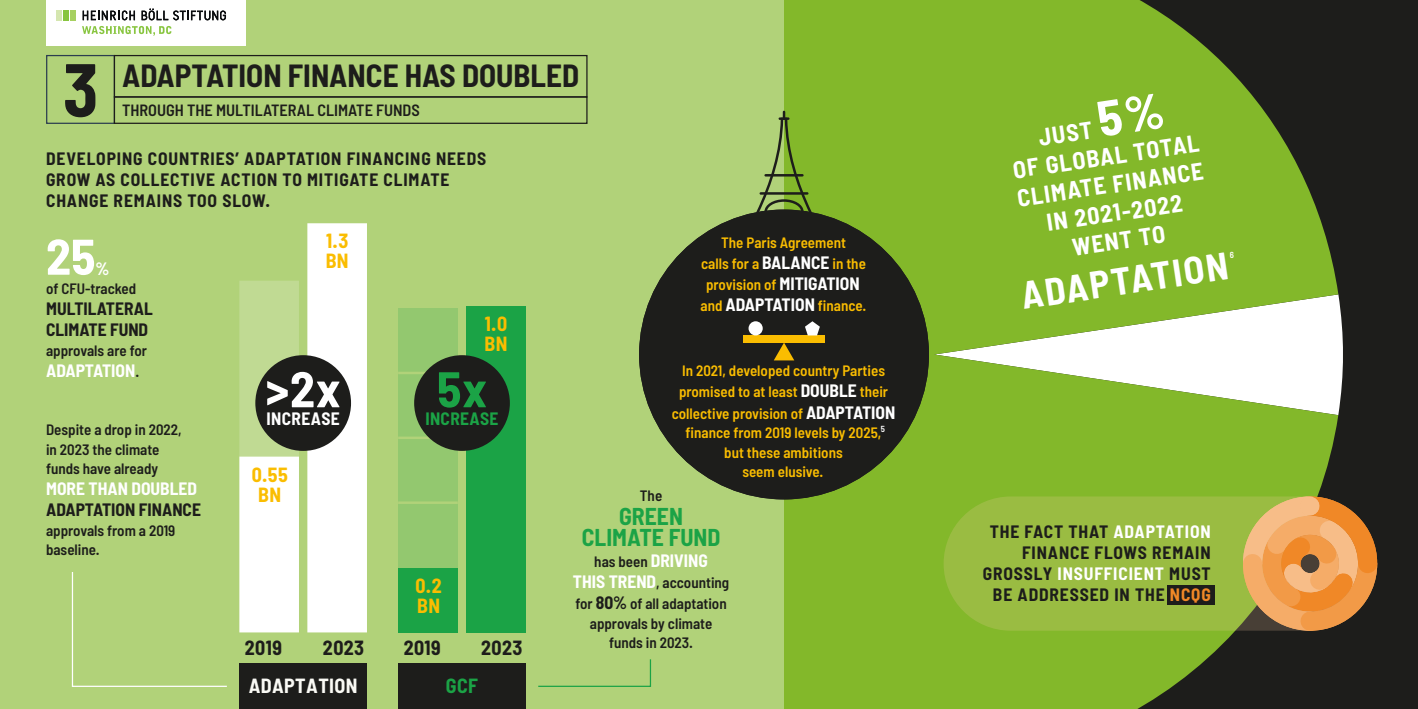
<style>
.page{position:relative;width:1418px;height:709px;background:#fff}
.page>*{position:absolute;margin:0;border:0;box-sizing:border-box;transform-origin:0 0}
.NUMBER{font:700 75px "Barlow Condensed";color:#1d1d1b}
._12pt_COPY{font:700 semi-condensed 50px "Barlow";color:#fff}
.t1{font:700 semi-condensed 50px "Barlow";color:#1ba346}
._19pt_HEADING{font:700 semi-condensed 37.5px "Barlow";color:#fff}
.GRAPHIC_TITLE_2{font:700 semi-condensed 31.25px "Barlow";color:#1d1d1b}
._19pt_HEADING-2{font:700 semi-condensed 23.75px/28.4px "Barlow";color:#fff;text-align:center}
._12pt_COPY-2{font:700 semi-condensed 23.75px/21px "Barlow";color:#1ba346;text-align:center}
.t2{font:700 semi-condensed 20px/20px "Barlow";letter-spacing:.02em;color:#fabd01}
.t3{font:700 semi-condensed 20px "Barlow";letter-spacing:.02em;color:#1d1d1b}
.t4{font:700 semi-condensed 20px "Barlow";letter-spacing:.02em;color:#fafaf5}
.t5{font:700 semi-condensed 20px "Barlow";color:#1ba346}
._14pt_HEADING{font:700 semi-condensed 17.5px/21px "Barlow";letter-spacing:.05em;color:#1d1d1b}
._12pt_COPY-3{font:700 semi-condensed 17.5px/21px "Barlow";color:#1d1d1b}
._12pt_COPY-4{font:700 semi-condensed 17.5px "Barlow";color:#fff}
._12pt_COPY-5{font:700 semi-condensed 17.5px "Barlow";letter-spacing:.02em;color:#fff}
.t6{font:700 semi-condensed 17.5px "Barlow";letter-spacing:.02em;color:#1ba346}
.GRAPHIC_TITLE_1{font:600 semi-condensed 16.25px "Barlow";color:#1d1d1b}
._12pt_COPY-6{font:600 semi-condensed 15px/21px "Barlow";color:#fabd01;text-align:center}
._12pt_COPY-7{font:600 semi-condensed 15px/19.5px "Barlow";color:#1d1d1b}
._12pt_COPY-8{font:600 semi-condensed 8.75px "Barlow";color:#fff}
.s1{font-weight:600;font-size:15px;color:#1d1d1b}
.s2{color:#fff}
.s3{font-weight:700;font-size:17.5px;color:#fff}
.s4{font-weight:700;font-size:17.5px}
.s5{font-size:50px}
.s6{color:#f08827}
</style>
<div class="page">
<div style="left:0;top:0;width:1417px;height:709px;background:#b1d279"></div>
<div style="left:784px;top:0;width:633px;height:709px;background:#1d1d1b"></div>
<svg style="left:784px;top:0;width:554px;height:709px;background:#82ad39"></svg>
<div style="left:239px;top:663px;width:128px;height:46px;background:#1d1d1b"></div>
<div style="left:398px;top:663px;width:128px;height:46px;background:#1d1d1b"></div>
<div style="left:466px;top:305px;width:60px;height:327px;background:#1ba346"></div>
<div style="left:398px;top:567px;width:60px;height:65px;background:#1ba346"></div>
<div style="left:398px;top:502px;width:60px;height:65px;background:#93c86f"></div>
<div style="left:398px;top:438px;width:60px;height:64px;background:#93c86f"></div>
<div style="left:398px;top:373px;width:60px;height:65px;background:#93c86f"></div>
<div style="left:398px;top:308px;width:60px;height:65px;background:#93c86f"></div>
<div style="left:307px;top:223px;width:60px;height:409px;background:#fff"></div>
<svg style="left:239px;top:281px;width:60px;height:351px;background:#e3efd0"></svg>
<hr style="left:398px;top:501px;width:60px;height:3px;background:#b1d279">
<hr style="left:398px;top:436px;width:60px;height:3px;background:#b1d279">
<hr style="left:398px;top:372px;width:60px;height:2px;background:#b1d279">
<div style="left:255px;top:355px;width:96px;height:96px;background:#1d1d1b;border-radius:50%"></div>
<div style="left:414px;top:355px;width:96px;height:96px;background:#1d1d1b;border-radius:50%"></div>
<div style="left:639px;top:209px;width:290px;height:290px;background:#1d1d1b;border-radius:50%"></div>
<svg style="left:754px;top:112px;width:60px;height:101px"></svg>
<svg style="left:773px;top:342px;width:21px;height:18px"></svg>
<div style="left:743px;top:335px;width:82px;height:7px;background:#fabd01"></div>
<div style="left:748px;top:321px;width:14px;height:14px;background:#fff;border-radius:50%"></div>
<svg style="left:805px;top:321px;width:14px;height:14px"></svg>
<div style="left:46px;top:0;width:199px;height:46px;background:#fff"></div>
<svg style="left:83px;top:11px;width:52px;height:9px"></svg>
<svg style="left:142px;top:8px;width:84px;height:12px"></svg>
<div style="left:70px;top:10px;width:6px;height:10px;background:#a6d060"></div>
<div style="left:63px;top:10px;width:6px;height:10px;background:#88c53f"></div>
<div style="left:56px;top:10px;width:6px;height:10px;background:#d5e6b0"></div>
<svg style="left:82px;top:26px;width:89px;height:10px"></svg>
<div style="left:46px;top:55px;width:69px;height:69px;border:1px solid #2b3d4f"></div>
<div style="left:114px;top:96px;width:473px;height:28px;border:1px solid #1d1d1b"></div>
<div style="left:114px;top:55px;width:473px;height:43px;border:1px solid #1d1d1b"></div>
<div style="left:943px;top:496px;width:434px;height:134px;background:#9abc42;border-radius:67px"></div>
<svg style="left:1242px;top:496px;width:135px;height:134px"></svg>
<div style="left:1167px;top:585px;width:47px;height:20px;background:#1d1d1b"></div>
<svg style="left:71px;top:572px;width:156px;height:115px"></svg>
<svg style="left:538px;top:659px;width:113px;height:28px"></svg>
<p class="NUMBER" style="left:63px;top:43px;width:36px">3</p>
<p class="GRAPHIC_TITLE_2" style="left:122px;top:57px;width:458px">ADAPTATION FINANCE HAS DOUBLED</p>
<p class="GRAPHIC_TITLE_1" style="left:122px;top:100px;width:299px">THROUGH THE MULTILATERAL CLIMATE FUNDS</p>
<p class="_14pt_HEADING" style="left:46px;top:148px;width:442px">DEVELOPING COUNTRIES’ ADAPTATION FINANCING NEEDS<br>GROW AS COLLECTIVE ACTION TO MITIGATE CLIMATE<br>CHANGE REMAINS TOO SLOW.</p>
<p class="_12pt_COPY" style="left:46px;top:226px;width:51px">25</p>
<p class="_12pt_COPY-4" style="left:95px;top:257px;width:15px">%</p>
<p class="_12pt_COPY-7" style="left:46px;top:279px;width:92px">of CFU-tracked</p>
<p class="_12pt_COPY-3" style="left:46px;top:298px;width:108px">MULTILATERAL<br>CLIMATE FUND</p>
<p class="_12pt_COPY-7" style="left:46px;top:340px;width:102px">approvals are for</p>
<p class="_12pt_COPY-4" style="left:46px;top:359px;width:95px">ADAPTATION<span class="s1">.</span></p>
<p class="_12pt_COPY-7" style="left:46px;top:420px;width:137px">Despite a drop in 2022, in 2023 the climate funds have already</p>
<p class="_12pt_COPY-3" style="left:46px;top:478px;width:156px"><span class="s2">MORE THAN DOUBLED<br></span>ADAPTATION FINANCE</p>
<p class="_12pt_COPY-7" style="left:46px;top:520px;width:131px">approvals from a 2019 baseline.</p>
<p class="t2" style="left:326px;top:231px;width:25px">1.3<br>BN</p>
<p class="_12pt_COPY" style="left:266px;top:358px;width:76px">&gt;2x</p>
<p class="_12pt_COPY-5" style="left:266px;top:407px;width:75px">INCREASE</p>
<p class="t2" style="left:252px;top:464px;width:38px;text-align:center">0.55<br>BN</p>
<p class="t2" style="left:484px;top:313px;width:25px">1.0<br>BN</p>
<p class="t1" style="left:437px;top:358px;width:51px">5x</p>
<p class="t6" style="left:425px;top:407px;width:75px">INCREASE</p>
<p class="t2" style="left:415px;top:575px;width:28px">0.2<br>BN</p>
<p class="t3" style="left:245px;top:635px;width:39px">2019</p>
<p class="t3" style="left:404px;top:635px;width:39px">2019</p>
<p class="t3" style="left:323px;top:635px;width:43px">2023</p>
<p class="t3" style="left:481px;top:635px;width:43px">2023</p>
<p class="t4" style="left:249px;top:673px;width:110px">ADAPTATION</p>
<p class="t5" style="left:446px;top:673px;width:34px">GCF</p>
<p class="_12pt_COPY-6" style="left:700px;top:231px;width:167px">The Paris Agreement<br>calls for a <span class="s3">BALANCE</span> in the provision of <span class="s3">MITIGATION </span>and <span class="s3">ADAPTATION</span> finance.</p>
<p class="_12pt_COPY-6" style="left:671px;top:360px;width:225px">In 2021, developed country Parties promised to at least <span class="s3">DOUBLE</span> their collective provision of <span class="s3">ADAPTATION</span></p>
<p class="_12pt_COPY-6" style="left:685px;top:422px;width:197px;line-height:19.5px">finance from 2019 levels by 2025, but these ambitions<br>seem elusive.</p>
<p class="_12pt_COPY-8" style="left:881px;top:424px;width:6px">5</p>
<p class="_12pt_COPY-7" style="left:640px;top:485px;width:24px">The</p>
<p class="_12pt_COPY-2" style="left:582px;top:505px;width:140px">GREEN<br>CLIMATE FUND</p>
<p class="_12pt_COPY-7" style="left:573px;top:551px;width:158px;line-height:21px;text-align:center">has been <span class="s3">DRIVING<br>THIS TREND</span>, accounting for <span class="s4">80%</span> of all adaptation</p>
<p class="_12pt_COPY-7" style="left:590px;top:613px;width:124px;text-align:center">approvals by climate funds in 2023.</p>
<p class="_19pt_HEADING-2" style="left:1007px;top:127px;width:189px;rotate:-8deg">JUST <span class="s5">5%<br></span>OF GLOBAL TOTAL<br>CLIMATE FINANCE<br>IN 2021-2022<br>WENT TO</p>
<p class="_19pt_HEADING" style="left:1018px;top:272px;width:210px;rotate:-8deg">ADAPTATION</p>
<p class="_12pt_COPY-8" style="left:1229px;top:250px;width:6px">6</p>
<p class="_14pt_HEADING" style="left:989px;top:521px;width:222px">THE FACT THAT <span class="s2">ADAPTATION</span></p>
<p class="_14pt_HEADING" style="left:982px;top:542px;width:229px;text-align:right">FINANCE FLOWS REMAIN<br>GROSSLY <span class="s2">INSUFFICIENT</span> MUST<br>BE ADDRESSED IN THE <span class="s6">NCQG</span></p>
</div>
